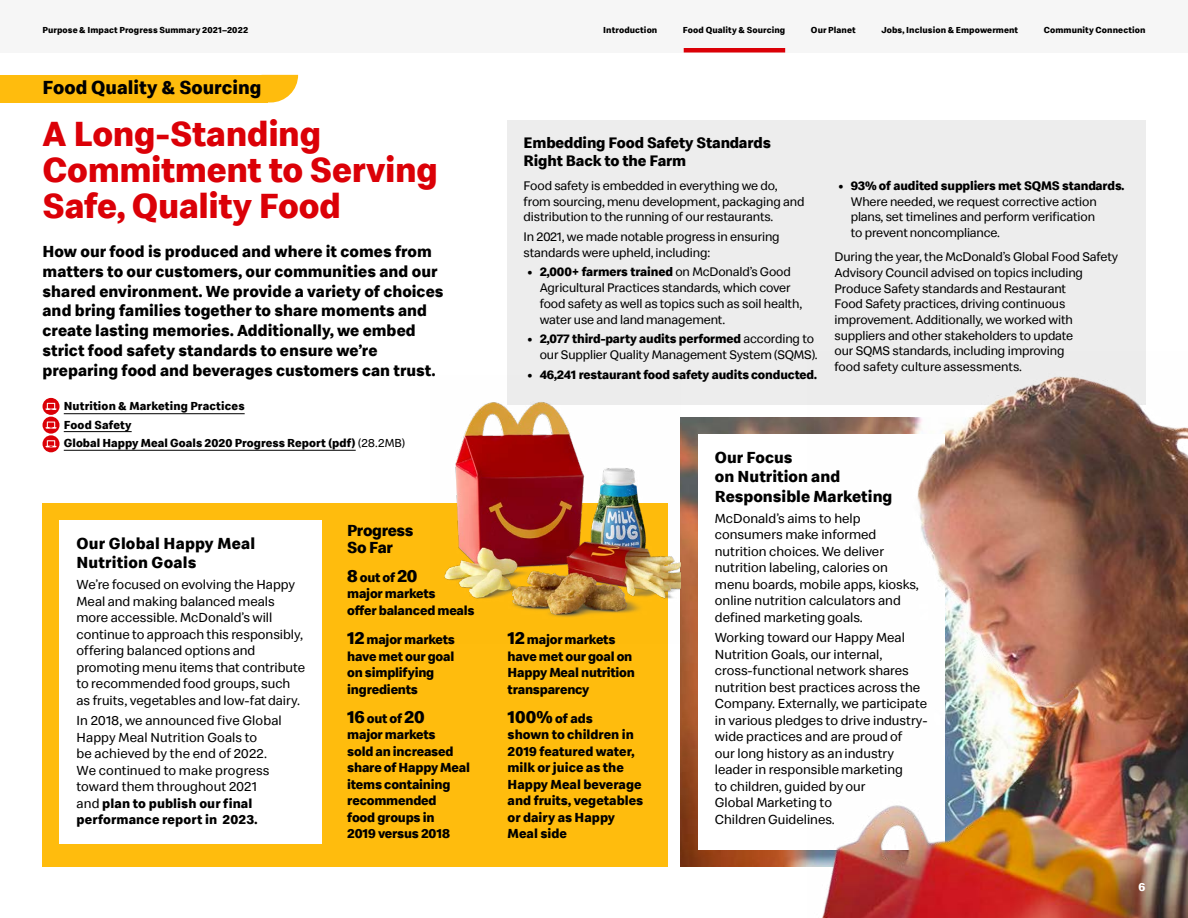
<style>
.page{position:relative;width:1188px;height:918px;background:#fff}
.page>*{position:absolute;margin:0;border:0;box-sizing:border-box;transform-origin:0 0}
.t1{font:700 36px/36px "Speedee";letter-spacing:-.01em;color:#db0007}
.t2{font:700 19.5px "Speedee";color:#000}
.t3{font:700 16.5px/19.8px "Speedee";color:#000}
.t4{font:700 16.5px "Speedee";letter-spacing:-.025em;color:#000}
.t5{font:700 15.75px/18.6px "Speedee";letter-spacing:-.01em;color:#000}
.t6{font:13.5px/16.5px "Speedee";color:#000}
.t7{font:700 13.5px/16.5px "Speedee";letter-spacing:-.015em;color:#000}
.t8{font:12.9px/15.8px "Speedee";letter-spacing:-.01em;color:#000}
.t9{font:700 12.9px "Speedee";letter-spacing:-.01em;color:#000}
.t10{font:700 12px/18.6px "Speedee";letter-spacing:.005em;color:#000}
.t11{font:700 12px "Speedee";color:#fff}
.t12{font:700 9px "Speedee";letter-spacing:.01em;color:#000}
.s1{font-weight:400}
.s2{font-size:18px}
.s3{font-weight:700}
</style>
<div class="page">
<div style="left:507px;top:120px;width:638px;height:285px;background:#ededed"></div>
<img style="left:681px;top:418px;width:127px;height:449px">
<div style="left:698px;top:434px;width:247px;height:416px;background:#fff"></div>
<img style="left:808px;top:352px;width:380px;height:566px">
<div style="left:43px;top:503px;width:625px;height:364px;background:#ffbc0d"></div>
<div style="left:60px;top:520px;width:262px;height:324px;background:#fff"></div>
<div style="left:0;top:0;width:1188px;height:52px;background:#f6f6f6"></div>
<hr style="left:684px;top:48px;width:101px;height:4px;background:#db0007">
<hr style="left:64px;top:413px;width:181px;height:1px;background:#000">
<hr style="left:64px;top:431px;width:68px;height:1px;background:#000">
<hr style="left:64px;top:450px;width:292px;height:1px;background:#000">
<svg style="left:267px;top:75px;width:31px;height:27px"></svg>
<div style="left:0;top:75px;width:267px;height:27px;background:#ffbc0d"></div>
<svg style="left:43px;top:398px;width:17px;height:17px"></svg>
<svg style="left:45px;top:403px;width:12px;height:7px"></svg>
<svg style="left:43px;top:417px;width:17px;height:17px"></svg>
<svg style="left:45px;top:422px;width:12px;height:7px"></svg>
<svg style="left:43px;top:435px;width:17px;height:17px"></svg>
<svg style="left:45px;top:440px;width:12px;height:7px"></svg>
<img style="left:444px;top:402px;width:237px;height:241px">
<p class="t12" style="left:43px;top:24px;width:207px">Purpose &amp; Impact Progress Summary 2021–2022</p>
<p class="t12" style="left:603px;top:24px;width:56px">Introduction</p>
<p class="t12" style="left:683px;top:24px;width:104px">Food Quality &amp; Sourcing</p>
<p class="t12" style="left:811px;top:24px;width:46px">Our Planet</p>
<p class="t12" style="left:881px;top:24px;width:138px">Jobs, Inclusion &amp; Empowerment</p>
<p class="t12" style="left:1044px;top:24px;width:103px">Community Connection</p>
<h2 class="t2" style="left:43px;top:76px;width:221px">Food Quality &amp; Sourcing</h2>
<h1 class="t1" style="left:43px;top:117px;width:397px">A Long-Standing<br>Commitment to Serving<br>Safe, Quality Food</h1>
<p class="t3" style="left:43px;top:242px;width:403px">How our food is produced and where it comes from matters to our customers, our communities and our shared environment. We provide a variety of choices and bring families together to share moments and create lasting memories. Additionally, we embed strict food safety standards to ensure we’re preparing food and beverages customers can trust.</p>
<p class="t10" style="left:64px;top:397px;width:343px">Nutrition &amp; Marketing Practices<br>Food Safety<br>Global Happy Meal Goals 2020 Progress Report (pdf) <span class="s1">(28.2MB)</span></p>
<p class="t4" style="left:347px;top:520px;width:68px">Progress</p>
<p class="t3" style="left:77px;top:534px;width:180px">Our Global Happy Meal</p>
<p class="t3" style="left:347px;top:538px;width:47px">So Far</p>
<p class="t3" style="left:77px;top:554px;width:121px">Nutrition Goals</p>
<p class="t7" style="left:347px;top:570px;width:129px"><span class="s2">8</span> out of <span class="s2">20<br></span>major markets<br>offer balanced meals</p>
<p class="t6" style="left:77px;top:577px;width:230px">We’re focused on evolving the Happy Meal and making balanced meals more accessible. McDonald’s will continue to approach this responsibly, offering balanced options and promoting menu items that contribute to recommended food groups, such as fruits, vegetables and low-fatdairy.</p>
<p class="t7" style="left:347px;top:632px;width:109px"><span class="s2">12</span> major markets have met our goal on simplifying ingredients</p>
<p class="t6" style="left:77px;top:713px;width:207px">In 2018, we announced five Global<br>Happy Meal Nutrition Goals to<br>be achieved by the end of 2022.<br>We continued to make progress toward them throughout 2021 and <span class="s3">plan to publish our final performance report in 2023.</span></p>
<p class="t7" style="left:347px;top:711px;width:124px"><span class="s2">16</span> out of <span class="s2">20<br></span>major markets<br>sold an increased share of Happy Meal items containing recommended<br>food groups in<br>2019 versus 2018</p>
<p class="t5" style="left:524px;top:133px;width:249px">Embedding Food Safety Standards<br>Right Back to the Farm</p>
<p class="t8" style="left:524px;top:178px;width:283px">Food safety is embedded in everything we do, from sourcing, menu development, packaging and distribution to the running of our restaurants.</p>
<p class="t8" style="left:524px;top:229px;width:258px">In 2021, we made notable progress in ensuring standards were upheld, including:</p>
<p class="t8" style="left:540px;top:264px;width:264px;text-indent:-12px"><span class="s3">• 2,000+ farmers trained</span> on McDonald’s Good Agricultural Practices standards, which cover food safety as well as topics such as soil health, water use and land management.</p>
<p class="t8" style="left:528px;top:331px;width:291px;text-align:right"><span class="s3">• 2,077 third-party audits performed</span> according to our Supplier Quality Management System (SQMS).</p>
<p class="t9" style="left:528px;top:366px;width:7px">•</p>
<p class="t9" style="left:540px;top:366px;width:279px">46,241 restaurant food safety audits conducted.</p>
<p class="t9" style="left:839px;top:177px;width:287px">• 93% of audited suppliers met SQMS standards.</p>
<p class="t8" style="left:851px;top:193px;width:248px">Where needed, we request corrective action plans, set timelines and perform verification to preventnoncompliance.</p>
<p class="t8" style="left:835px;top:249px;width:285px">During the year, the McDonald’s Global Food Safety Advisory Council advised on topics including Produce Safety standards and Restaurant<br>Food Safety practices, driving continuous improvement. Additionally, we worked with suppliers and other stakeholders to update<br>our SQMS standards, including improving<br>food safety culture assessments.</p>
<p class="t7" style="left:508px;top:632px;width:129px"><span class="s2">12</span> major markets have met our goal on<br>Happy Meal nutrition transparency</p>
<p class="t7" style="left:508px;top:711px;width:137px"><span class="s2">100%</span> of ads<br>shown to children in<br>2019 featured water, milk or juice as the<br>Happy Meal beverage and fruits, vegetables or dairy as Happy<br>Meal side</p>
<p class="t3" style="left:715px;top:448px;width:179px">Our Focus<br>on Nutrition and<br>Responsible Marketing</p>
<p class="t6" style="left:715px;top:510px;width:206px">McDonald’ s aims to help consumers make informed nutrition choices. We deliver nutrition labeling, calories on menu boards, mobile apps, kiosks, online nutrition calculators and defined marketing goals.</p>
<p class="t6" style="left:715px;top:630px;width:214px">Working toward our Happy Meal<br>Nutrition Goals, our internal, cross-functional network shares nutrition best practices across the<br>Company. Externally, we participate in various pledges to drive industry&shy;wide practices and are proud of<br>our long history as an industry leader in responsible marketing<br>to children, guided by our<br>Global Marketing to<br>Children Guidelines.</p>
<p class="t11" style="left:1139px;top:880px;width:8px">6</p>
</div>
